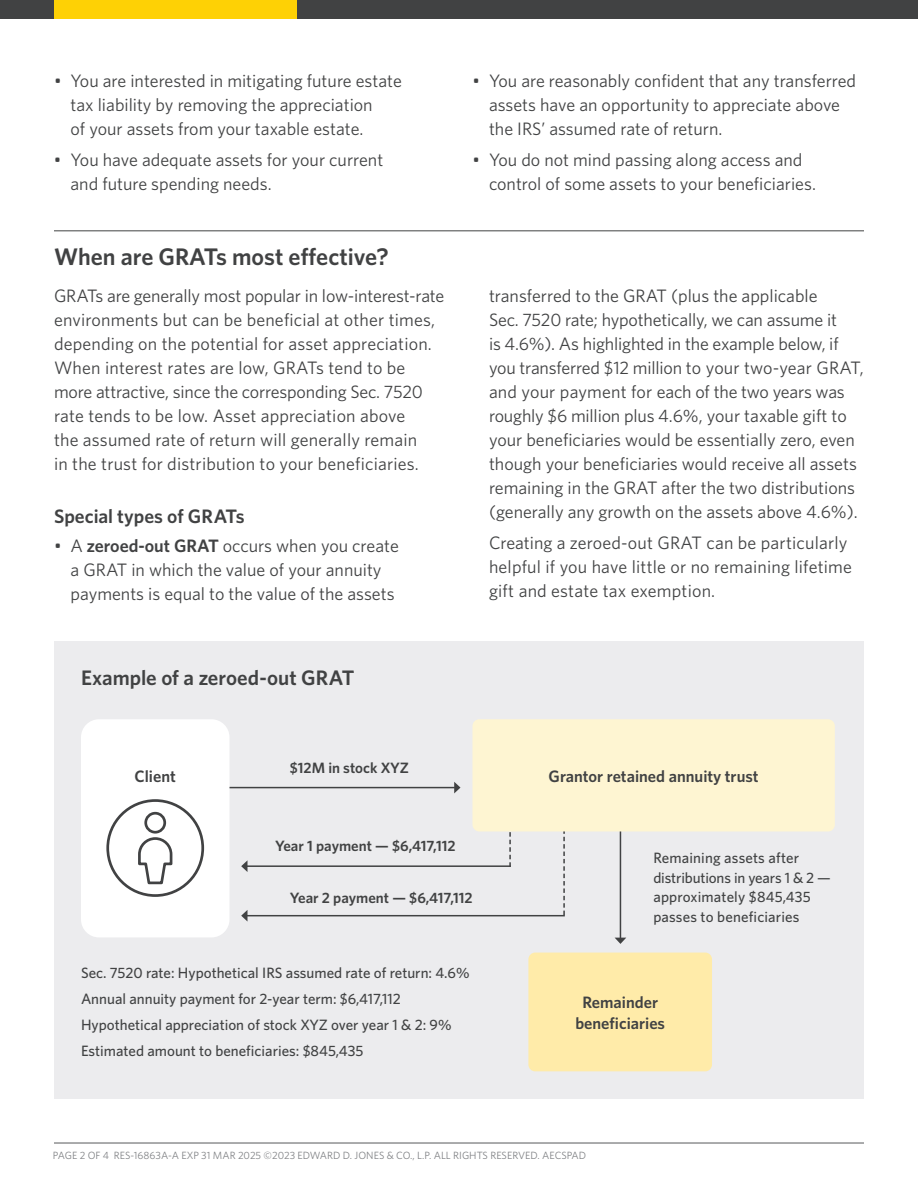
<style>
.page{position:relative;width:918px;height:1188px;background:#fff}
.page>*{position:absolute;margin:0;border:0;box-sizing:border-box;transform-origin:0 0}
.t1{font:600 24px "Whitney";color:#414243}
.t2{font:600 21px "Whitney";color:#414243}
.t3{font:600 19.5px "Whitney";color:#414243}
.t4{font:18px/24px "Whitney";color:#414243}
.t5{font:600 16.5px/21px "Whitney";color:#414243;text-align:center}
.t6{font:500 15px/19.5px "Whitney";color:#414243}
.t7{font:600 15px "Whitney";color:#414243}
.t8{font:10.5px "Whitney";color:#808285}
.s1{font-weight:600}
</style>
<div class="page">
<hr style="left:54px;top:1143px;width:810px;height:1px;background:#57585a">
<div style="left:0;top:0;width:918px;height:18px;background:#414243"></div>
<div style="left:54px;top:0;width:243px;height:18px;background:#fed105"></div>
<hr style="left:54px;top:230px;width:810px;height:1px;background:#414243">
<div style="left:54px;top:642px;width:810px;height:457px;background:#ececee"></div>
<div style="left:528px;top:953px;width:184px;height:118px;background:#ffeba9;border-radius:7px"></div>
<hr style="left:247px;top:865px;width:264px;height:2px;background:#414243">
<svg style="left:241px;top:860px;width:7px;height:12px"></svg>
<svg style="left:509px;top:831px;width:146px;height:84px"></svg>
<hr style="left:620px;top:788px;width:1px;height:150px;background:#414243">
<svg style="left:615px;top:938px;width:11px;height:6px"></svg>
<div style="left:472px;top:719px;width:363px;height:112px;background:#fef5d2;border-radius:7px"></div>
<hr style="left:247px;top:915px;width:318px;height:1px;background:#414243">
<svg style="left:241px;top:910px;width:7px;height:12px"></svg>
<hr style="left:225px;top:787px;width:230px;height:1px;background:#414243">
<svg style="left:454px;top:782px;width:6px;height:11px"></svg>
<div style="left:81px;top:719px;width:149px;height:218px;background:#fff;border-radius:18px"></div>
<svg style="left:106px;top:799px;width:99px;height:98px"></svg>
<p class="t4" style="left:70px;top:68px;width:333px;text-indent:-16px">• You are interested in mitigating future estate tax liability by removing the appreciation<br>of your assets from your taxable estate.</p>
<p class="t4" style="left:70px;top:147px;width:314px;text-indent:-17px">• You have adequate assets for your current and future spending needs.</p>
<h1 class="t1" style="left:54px;top:241px;width:336px">When are GRATs most effective?</h1>
<p class="t4" style="left:54px;top:284px;width:392px">GRATs are generally most popular in low-interest-rate environments but can be beneficial at other times, depending on the potential for asset appreciation.<br>When interest rates are low, GRATs tend to be more attractive, since the corresponding Sec. 7520 rate tends to be low. Asset appreciation above<br>the assumed rate of return will generally remain<br>in the trust for distribution to your beneficiaries.</p>
<p class="t3" style="left:54px;top:503px;width:192px">Special types of GRATs</p>
<p class="t4" style="left:71px;top:533px;width:330px;text-indent:-17px">• A <span class="s1">zeroed-out GRAT</span> occurs when you create a GRAT in which the value of your annuity payments is equal to the value of the assets</p>
<p class="t2" style="left:81px;top:664px;width:275px">Example of a zeroed-out GRAT</p>
<p class="t5" style="left:135px;top:765px;width:43px">Client</p>
<p class="t7" style="left:290px;top:757px;width:120px">$12M in stock XYZ</p>
<p class="t4" style="left:489px;top:68px;width:369px;text-indent:-17px">• You are reasonably confident that any transferred assets have an opportunity to appreciate above the IRS’ assumed rate of return.</p>
<p class="t4" style="left:489px;top:147px;width:328px;text-indent:-17px">• You do not mind passing along access and control of some assets to your beneficiaries.</p>
<p class="t4" style="left:489px;top:284px;width:376px">transferred to the GRAT (plus the applicable<br>Sec. 7520 rate; hypothetically, we can assume it<br>is 4.6%). As highlighted in the example below, if you transferred $12 million to your two-year GRAT, and your payment for each of the two years was roughly $6 million plus 4.6%, your taxable gift to your beneficiaries would be essentially zero, even though your beneficiaries would receive all assets remaining in the GRAT after the two distributions (generally any growth on the assets above 4.6%).</p>
<p class="t4" style="left:489px;top:531px;width:364px">Creating a zeroed-out GRAT can be particularly helpful if you have little or no remaining lifetime gift and estate tax exemption.</p>
<p class="t5" style="left:549px;top:765px;width:212px">Grantor retained annuity trust</p>
<p class="t7" style="left:275px;top:836px;width:182px">Year 1 payment — $6,417,112</p>
<p class="t7" style="left:290px;top:888px;width:184px">Year 2 payment — $6,417,112</p>
<p class="t6" style="left:81px;top:959px;width:390px;line-height:26.2px">Sec. 7520 rate: Hypothetical IRS assumed rate of return: 4.6% Annual annuity payment for 2-year term: $6,417,112<br>Hypothetical appreciation of stock XYZ over year 1 &amp; 2: 9% Estimated amount to beneficiaries: $845,435</p>
<p class="t6" style="left:653px;top:848px;width:179px">Remaining assets after distributions in years 1 &amp; 2 — approximately $845,435 passes to beneficiaries</p>
<p class="t5" style="left:575px;top:991px;width:91px">Remainder beneficiaries</p>
<p class="t8" style="left:53px;top:1148px;width:535px">PAGE 2 OF 4 RES-16863A-A EXP 31 MAR 2025 ©2023 EDWARD D. JONES &amp; CO., L.P. ALL RIGHTS RESERVED. AECSPAD</p>
</div>
